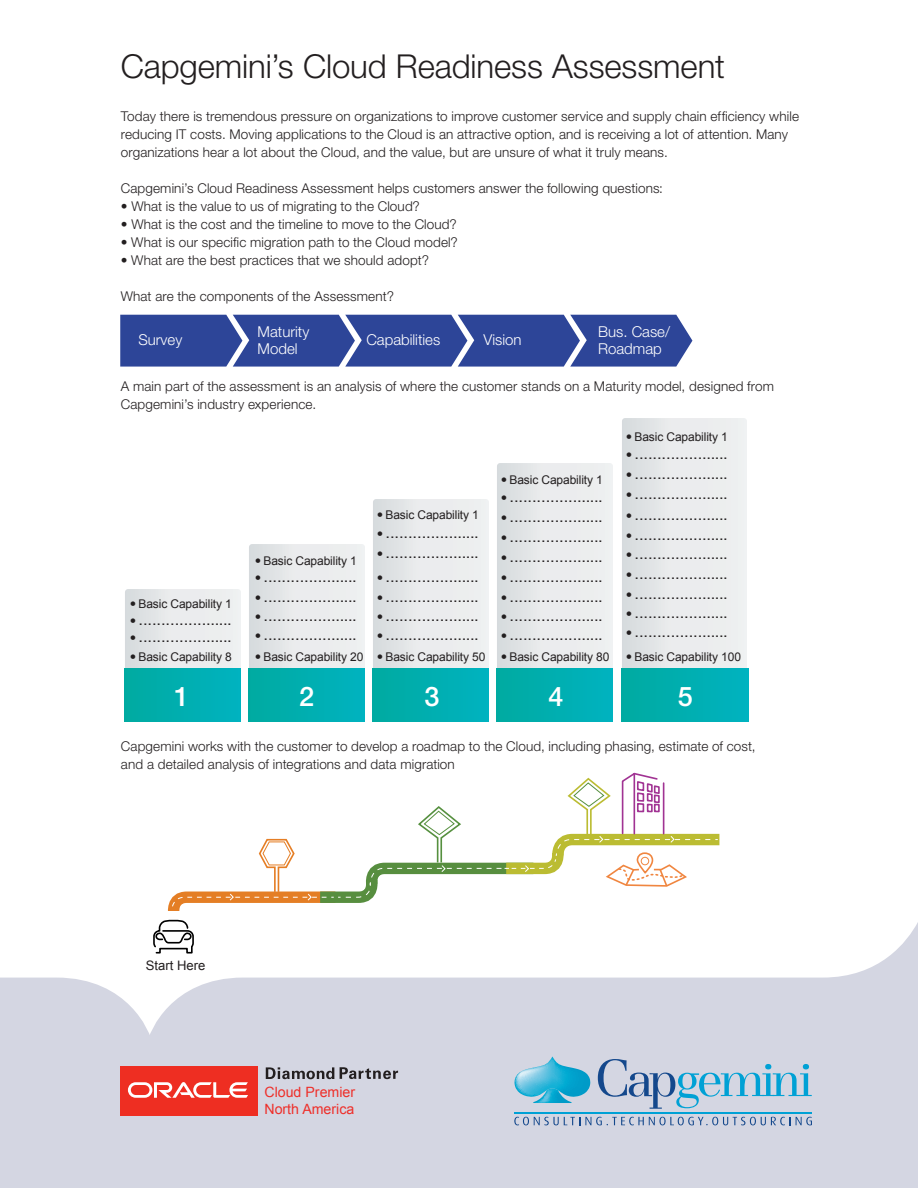
<style>
.page{position:relative;width:918px;height:1188px;background:#fff}
.page>*{position:absolute;margin:0;border:0;box-sizing:border-box;transform-origin:0 0}
.t1{font:300 33px "Helvetica Neue LT Std";letter-spacing:-.005em;color:#231f20}
.t2{font:500 27px "Helvetica Neue LT Std";color:#fff}
.t3{font:16.5px "Arial";color:#231f20}
.t4{font:300 15px/16.5px "Helvetica Neue LT Std";color:#fff}
.t5{font:14.25px/17.1px "Arial";color:#ee2f2a}
.t6{font:300 13.5px/18px "Helvetica Neue LT Std";letter-spacing:.01em;color:#231f20}
.t7{font:13.05px "Arial";color:#231f20}
.t8{font:12px "Arial";letter-spacing:-.01em;color:#231f20}
</style>
<div class="page">
<svg style="left:0;top:922px;width:918px;height:266px;fill:#d4d6e2"></svg>
<svg style="left:515px;top:1057px;width:75px;height:46px;background:#6abfda"></svg>
<svg style="left:598px;top:1059px;width:214px;height:50px;background:#aac4d9"></svg>
<svg style="left:514px;top:1117px;width:298px;height:8px;background:#aab6cf"></svg>
<hr style="left:515px;top:1112px;width:297px;height:1px;background:#00a1d5">
<svg style="left:120px;top:315px;width:572px;height:52px;background:#3b519e"></svg>
<svg style="left:125px;top:589px;width:116px;height:80px;background:#e4e8e9"></svg>
<div style="left:125px;top:669px;width:116px;height:52px;background:linear-gradient(to right,#00aaa1,#00b2c0)"></div>
<svg style="left:249px;top:544px;width:116px;height:125px;background:#e5e8ea"></svg>
<div style="left:249px;top:669px;width:116px;height:52px;background:linear-gradient(to right,#00aaa1,#00b2c0)"></div>
<svg style="left:373px;top:499px;width:116px;height:170px;background:#e5e8ea"></svg>
<div style="left:373px;top:669px;width:116px;height:52px;background:linear-gradient(to right,#00aaa1,#00b2bf)"></div>
<svg style="left:497px;top:463px;width:116px;height:206px;background:#e5e8ea"></svg>
<div style="left:497px;top:669px;width:116px;height:52px;background:linear-gradient(to right,#00aaa1,#00b2c0)"></div>
<svg style="left:622px;top:418px;width:125px;height:251px;background:#e6e9ea"></svg>
<div style="left:622px;top:669px;width:127px;height:52px;background:linear-gradient(to right,#00aaa1,#00b2c0)"></div>
<svg style="left:152px;top:772px;width:577px;height:182px"></svg>
<div style="left:637px;top:803px;width:7px;height:9px;border:2px solid #a13393"></div>
<div style="left:647px;top:804px;width:6px;height:8px;border:2px solid #a13393"></div>
<div style="left:654px;top:804px;width:6px;height:8px;border:2px solid #a13393"></div>
<div style="left:162px;top:911px;width:24px;height:5px;background:#fff"></div>
<div style="left:120px;top:1066px;width:138px;height:49px;background:#ee2e22"></div>
<svg style="left:128px;top:1082px;width:120px;height:16px"></svg>
<svg style="left:266px;top:1067px;width:68px;height:12px"></svg>
<svg style="left:340px;top:1067px;width:58px;height:12px"></svg>
<h1 class="t1" style="left:121px;top:46px;width:606px">Capgemini’s Cloud Readiness Assessment</h1>
<p class="t6" style="left:121px;top:107px;width:680px">Today there is tremendous pressure on organizations to improve customer service and supply chain efficiency while reducing IT costs. Moving applications to the Cloud is an attractive option, and is receiving a lot of attention. Many organizations hear a lot about the Cloud, and the value, but are unsure of what it truly means.</p>
<p class="t6" style="left:121px;top:179px;width:544px">Capgemini’s Cloud Readiness Assessment helps customers answer the following questions:</p>
<p class="t6" style="left:121px;top:197px;width:301px">• What is the value to us of migrating to the Cloud?</p>
<p class="t6" style="left:121px;top:215px;width:337px">• What is the cost and the timeline to move to the Cloud?</p>
<p class="t6" style="left:121px;top:233px;width:339px">• What is our specific migration path to the Cloud model?</p>
<p class="t6" style="left:121px;top:251px;width:310px">• What are the best practices that we should adopt?</p>
<p class="t6" style="left:121px;top:287px;width:275px">What are the components of the Assessment?</p>
<p class="t4" style="left:138px;top:332px;width:45px">Survey</p>
<p class="t4" style="left:258px;top:323px;width:53px">Maturity<br>Model</p>
<p class="t4" style="left:366px;top:332px;width:75px">Capabilities</p>
<p class="t4" style="left:483px;top:332px;width:40px">Vision</p>
<p class="t4" style="left:598px;top:323px;width:73px">Bus. Case/<br>Roadmap</p>
<p class="t6" style="left:121px;top:377px;width:655px">A main part of the assessment is an analysis of where the customer stands on a Maturity model, designed from<br>Capgemini’s industry experience.</p>
<p class="t8" style="left:131px;top:596px;width:103px">■ Basic Capability 1</p>
<p class="t3" style="left:131px;top:608px;width:103px">■ .....................</p>
<p class="t3" style="left:131px;top:625px;width:103px">■ .....................</p>
<p class="t8" style="left:131px;top:649px;width:103px">■ Basic Capability 8</p>
<p class="t8" style="left:256px;top:553px;width:103px">■ Basic Capability 1</p>
<p class="t3" style="left:256px;top:565px;width:103px">■ .....................</p>
<p class="t3" style="left:256px;top:585px;width:103px">■ .....................</p>
<p class="t3" style="left:256px;top:604px;width:103px">■ .....................</p>
<p class="t3" style="left:256px;top:623px;width:103px">■ .....................</p>
<p class="t8" style="left:256px;top:649px;width:109px">■ Basic Capability 20</p>
<p class="t8" style="left:378px;top:506px;width:103px">■ Basic Capability 1</p>
<p class="t3" style="left:378px;top:521px;width:103px">■ .....................</p>
<p class="t3" style="left:378px;top:541px;width:103px">■ .....................</p>
<p class="t3" style="left:378px;top:565px;width:103px">■ .....................</p>
<p class="t3" style="left:378px;top:585px;width:103px">■ .....................</p>
<p class="t3" style="left:378px;top:604px;width:103px">■ .....................</p>
<p class="t3" style="left:378px;top:623px;width:103px">■ .....................</p>
<p class="t8" style="left:378px;top:649px;width:109px">■ Basic Capability 50</p>
<p class="t8" style="left:502px;top:471px;width:103px">■ Basic Capability 1</p>
<p class="t3" style="left:502px;top:485px;width:103px">■ .....................</p>
<p class="t3" style="left:502px;top:505px;width:103px">■ .....................</p>
<p class="t3" style="left:502px;top:525px;width:103px">■ .....................</p>
<p class="t3" style="left:502px;top:545px;width:103px">■ .....................</p>
<p class="t3" style="left:502px;top:565px;width:103px">■ .....................</p>
<p class="t3" style="left:502px;top:585px;width:103px">■ .....................</p>
<p class="t3" style="left:502px;top:604px;width:103px">■ .....................</p>
<p class="t3" style="left:502px;top:623px;width:103px">■ .....................</p>
<p class="t8" style="left:502px;top:649px;width:109px">■ Basic Capability 80</p>
<p class="t8" style="left:627px;top:428px;width:103px">■ Basic Capability 1</p>
<p class="t3" style="left:627px;top:442px;width:103px">■ .....................</p>
<p class="t3" style="left:627px;top:462px;width:103px">■ .....................</p>
<p class="t3" style="left:627px;top:482px;width:103px">■ .....................</p>
<p class="t3" style="left:627px;top:503px;width:103px">■ .....................</p>
<p class="t3" style="left:627px;top:523px;width:103px">■ .....................</p>
<p class="t3" style="left:627px;top:542px;width:103px">■ .....................</p>
<p class="t3" style="left:627px;top:562px;width:103px">■ .....................</p>
<p class="t3" style="left:627px;top:582px;width:103px">■ .....................</p>
<p class="t3" style="left:627px;top:601px;width:103px">■ .....................</p>
<p class="t3" style="left:627px;top:620px;width:103px">■ .....................</p>
<p class="t8" style="left:627px;top:649px;width:116px">■ Basic Capability 100</p>
<h2 class="t2" style="left:174px;top:680px;width:17px">1</h2>
<h2 class="t2" style="left:299px;top:680px;width:17px">2</h2>
<h2 class="t2" style="left:424px;top:680px;width:17px">3</h2>
<h2 class="t2" style="left:548px;top:680px;width:17px">4</h2>
<h2 class="t2" style="left:678px;top:680px;width:17px">5</h2>
<p class="t6" style="left:121px;top:737px;width:636px">Capgemini works with the customer to develop a roadmap to the Cloud, including phasing, estimate of cost, and a detailed analysis of integrations and data migration</p>
<p class="t7" style="left:146px;top:957px;width:61px">Start Here</p>
<p class="t5" style="left:264px;top:1084px;width:92px">Cloud Premier<br>North America</p>
</div>
